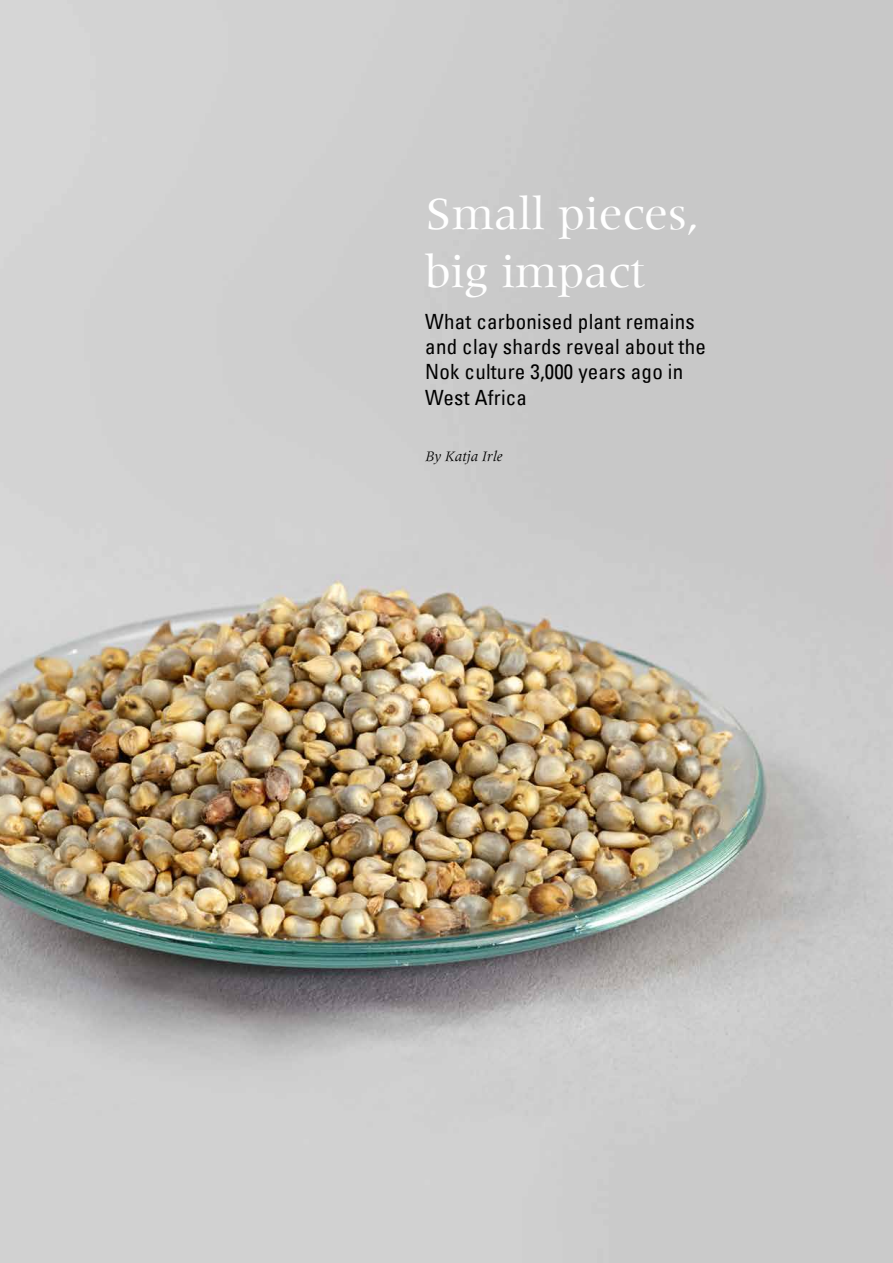
<style>
.page{position:relative;width:893px;height:1263px;background:#fff}
.page>*{position:absolute;margin:0;border:0;box-sizing:border-box;transform-origin:0 0}
.t1{font:48px/57.6px "Meridien";color:#fff}
.t2{font:condensed 21px/25.2px "Univers Com 57";letter-spacing:.01em;color:#000}
.t3{font:italic 15px "Meridien Com";color:#000}
</style>
<div class="page">
<img style="left:0;top:0;width:893px;height:1263px">
<h1 class="t1" style="left:425px;top:185px;width:276px">Small pieces, big impact</h1>
<p class="t2" style="left:425px;top:308px;width:282px">What carbonised plant remains and clay shards reveal about the<br>Nok culture 3,000 years ago in<br>West Africa</p>
<p class="t3" style="left:425px;top:447px;width:79px">By Katja Irle</p>
</div>
